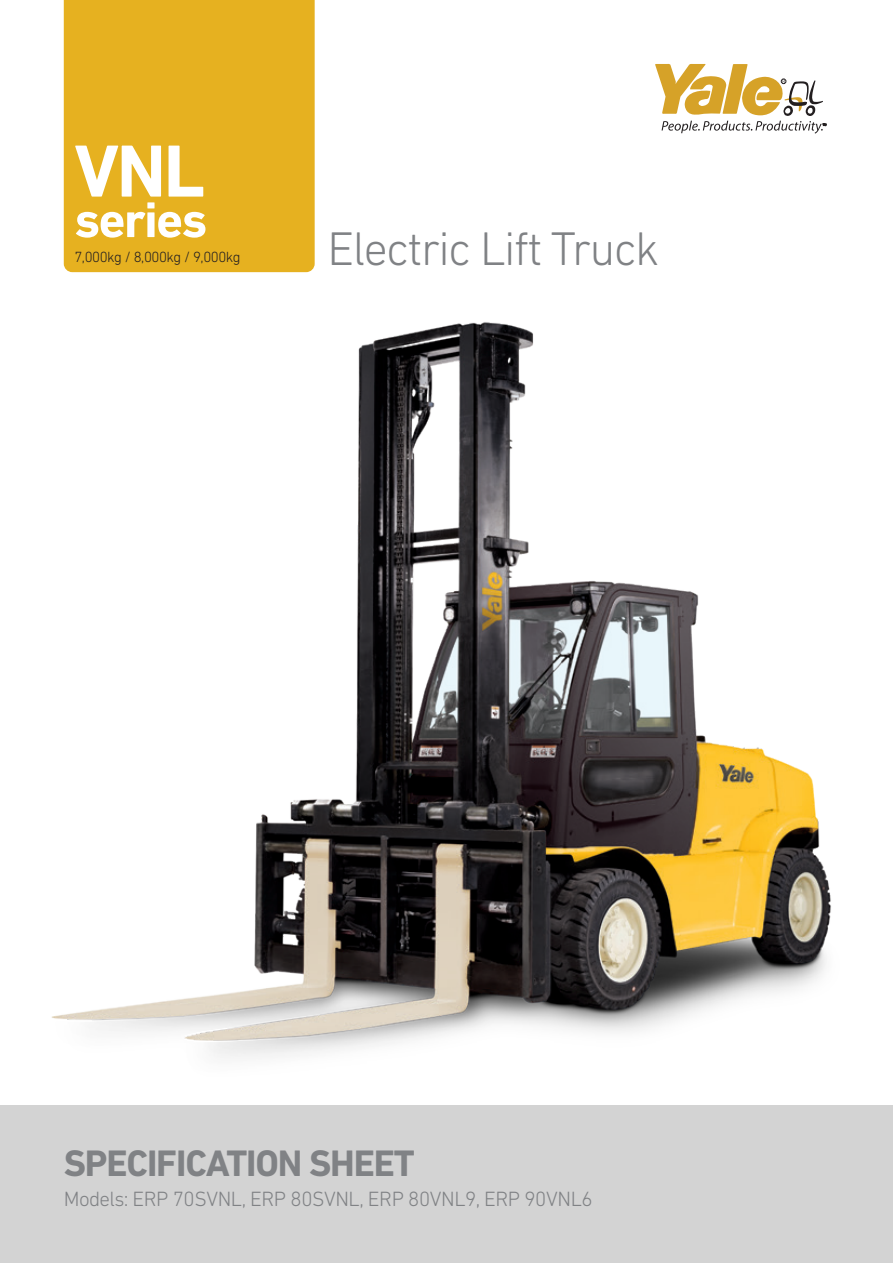
<style>
.page{position:relative;width:893px;height:1263px;background:#fff}
.page>*{position:absolute;margin:0;border:0;box-sizing:border-box;transform-origin:0 0}
.t1{font:700 75px "DIN Next LT Pro";color:#fff}
.t2{font:700 51px "DIN Next LT Pro";letter-spacing:-.03em;color:#fff}
.t3{font:300 48px "DIN Next LT Pro";letter-spacing:-.03em;color:#808285}
.t4{font:700 37.5px "DIN Next LT Pro";letter-spacing:-.03em;color:#808285}
.t5{font:300 21px "DIN Next LT Pro";letter-spacing:-.02em;color:#808285}
.t6{font:300 15px "DIN Next LT Pro";letter-spacing:-.03em;color:#231f20}
</style>
<div class="page">
<img style="left:0;top:322px;width:893px;height:784px">
<svg style="left:655px;top:64px;width:171px;height:70px"></svg>
<div style="left:64px;top:0;width:251px;height:272px;background:#e6b120"></div>
<div style="left:0;top:1106px;width:893px;height:157px;background:#d3d3d3"></div>
<p class="t1" style="left:74px;top:127px;width:132px">VNL</p>
<p class="t2" style="left:74px;top:190px;width:134px">series</p>
<p class="t6" style="left:74px;top:248px;width:168px">7,000kg / 8,000kg / 9,000kg</p>
<p class="t3" style="left:327px;top:221px;width:333px">Electric Lift Truck</p>
<p class="t4" style="left:64px;top:1141px;width:352px">SPECIFICATION SHEET</p>
<p class="t5" style="left:64px;top:1187px;width:530px">Models: ERP 70SVNL, ERP 80SVNL, ERP 80VNL9, ERP 90VNL6</p>
</div>
